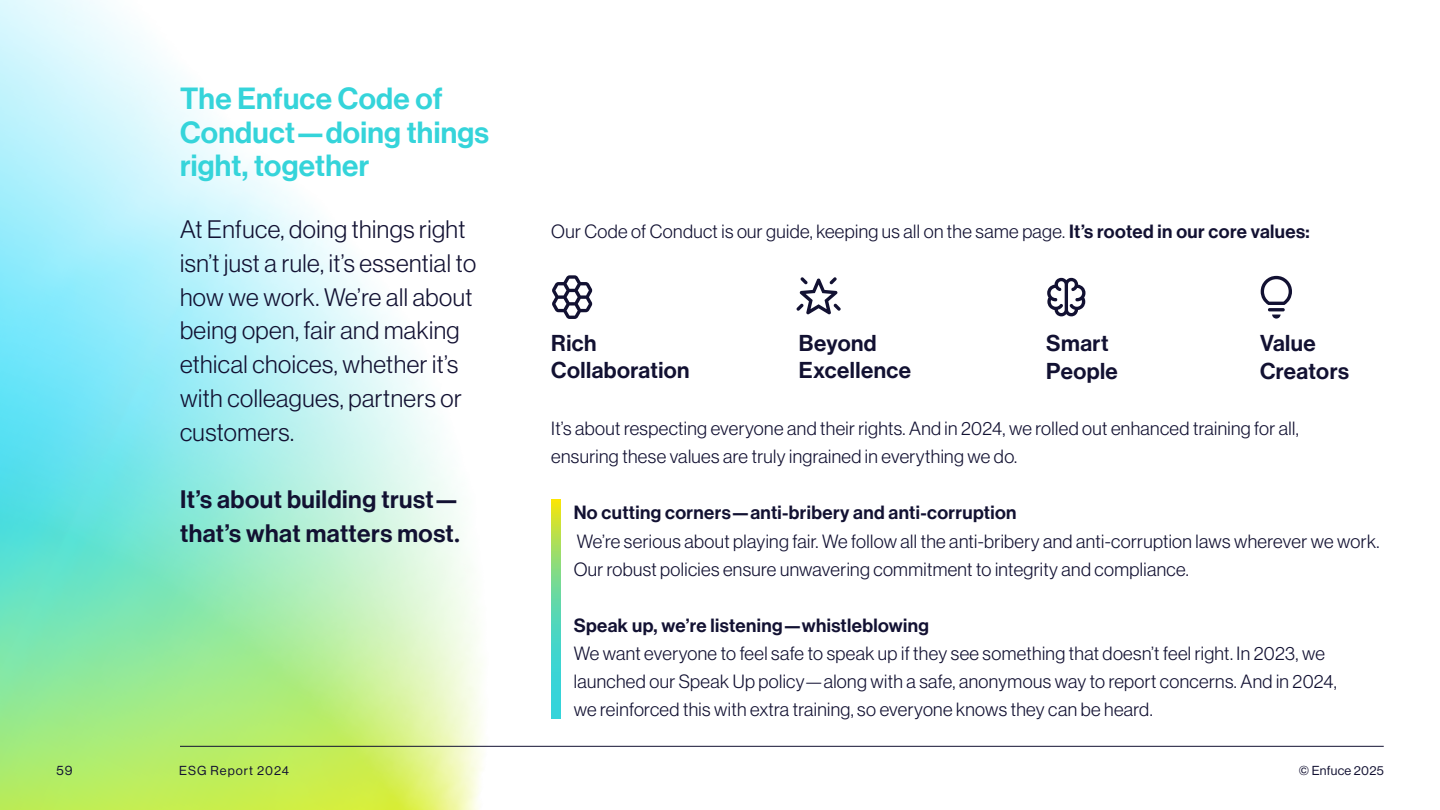
<style>
.page{position:relative;width:1440px;height:810px;background:#fff}
.page>*{position:absolute;margin:0;border:0;box-sizing:border-box;transform-origin:0 0}
.t1{font:30px/33.8px "N Haas Grotesk DS Pro 65 Md";letter-spacing:.01em;color:#35d4da}
.t2{font:24.75px/33.8px "N Haas Grotesk DS Pro 45 Lt";letter-spacing:.02em;color:#121132}
.t3{font:24.75px/33.8px "N Haas Grotesk DS Pro 65 Md";letter-spacing:.02em;color:#121132}
.t4{font:22.5px/28.1px "N Haas Grotesk DS Pro 65 Md";letter-spacing:.02em;color:#121132}
.t5{font:18.75px/28.1px "N Haas Grotesk DS Pro 45 Lt";letter-spacing:.02em;color:#121132}
.t6{font:18.75px "N Haas Grotesk DS Pro 65 Md";letter-spacing:.02em;color:#121132}
.t7{font:12.75px "N Haas Grotesk DS Pro 55 Rg";letter-spacing:.07em;color:#121132}
.t8{font:12.75px "N Haas Grotesk DS Pro 55 Rg";letter-spacing:.02em;color:#121132}
.s1{font-family:"Fira Sans";font-weight:500}
.s2{font-family:"N Haas Grotesk DS Pro 65 Md"}
</style>
<div class="page">
<img style="left:0;top:0;width:830px;height:810px">
<svg style="left:552px;top:275px;width:40px;height:44px"></svg>
<svg style="left:797px;top:277px;width:44px;height:37px"></svg>
<svg style="left:1047px;top:278px;width:39px;height:38px"></svg>
<svg style="left:1261px;top:276px;width:31px;height:43px"></svg>
<svg style="left:551px;top:499px;width:9px;height:219px;background:#71d998"></svg>
<hr style="left:180px;top:746px;width:1204px;height:1px;background:#121132">
<h1 class="t1" style="left:180px;top:82px;width:311px">The Enfuce Code of<br>Conduct—doing things right, together</h1>
<h2 class="t2" style="left:180px;top:213px;width:298px">At Enfuce, doing things right isn’t just a rule, it’s essential to how we work. We’re all about being open, fair and making ethical choices, whether it’s with colleagues, partners or customers.</h2>
<h2 class="t3" style="left:180px;top:483px;width:282px">It’s about building trust— that’s what matters most<span class="s1">.</span></h2>
<p class="t5" style="left:551px;top:218px;width:760px">Our Code of Conduct is our guide, keeping us all on the same page. <span class="s2">It’s rooted in our core values:</span></p>
<p class="t4" style="left:551px;top:329px;width:140px;line-height:27.8px">Rich<br>Collaboration</p>
<p class="t4" style="left:799px;top:329px;width:114px;line-height:27.8px">Beyond<br>Excellence</p>
<p class="t4" style="left:1046px;top:329px;width:73px">Smart<br>People</p>
<p class="t4" style="left:1260px;top:329px;width:90px">Value<br>Creators</p>
<p class="t5" style="left:551px;top:414px;width:749px">It’s about respecting everyone and their rights. And in 2024, we rolled out enhanced training for all, ensuring these values are truly ingrained in everything we do.</p>
<p class="t6" style="left:574px;top:502px;width:444px">No cutting corners—anti-bribery and anti-corruption</p>
<p class="t5" style="left:574px;top:527px;width:807px">We’re serious about playing fair. We follow all the anti-bribery and anti-corruption laws wherever we work.<br>Our robust policies ensure unwavering commitment to integrity and compliance.</p>
<p class="t6" style="left:574px;top:614px;width:357px">Speak up, we’re listening—whistleblowing</p>
<p class="t5" style="left:574px;top:639px;width:765px">We want everyone to feel safe to speak up if they see something that doesn’t feel right. In 2023, we launched our Speak Up policy—along with a safe, anonymous way to report concerns. And in 2024, we reinforced this with extra training, so everyone knows they can be heard.</p>
<p class="t7" style="left:56px;top:763px;width:18px">59</p>
<p class="t7" style="left:179px;top:763px;width:111px">ESG Report 2024</p>
<p class="t8" style="left:1299px;top:763px;width:86px">© Enfuce 2025</p>
</div>
